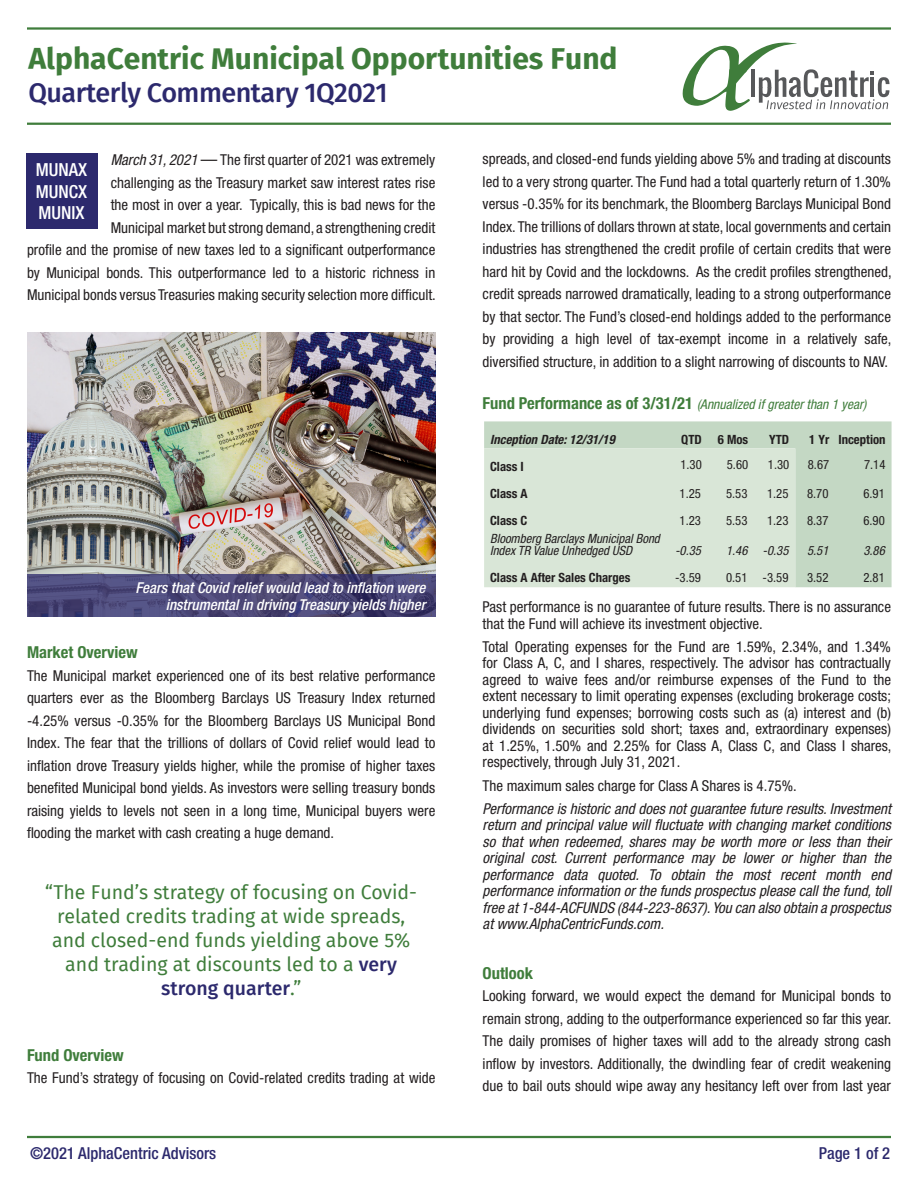
<style>
.page{position:relative;width:918px;height:1188px;background:#fff}
.page>*{position:absolute;margin:0;border:0;box-sizing:border-box;transform-origin:0 0}
.t1{font:700 30px "Fira Sans";color:#3f7d3b}
.t2{font:500 27px "Fira Sans";letter-spacing:-.02em;color:#2c296d}
.t3{font:19.5px/24px "Fira Sans";color:#3f7d3b;text-align:center}
.t4{font:500 condensed 18px "Helvetica Neue LT Std";color:#fff}
.t5{font:700 condensed 16.5px "Helvetica Neue LT Std";color:#3f7d3b}
.t6{font:500 condensed 16.5px "Helvetica Neue LT Std";color:#2c296d}
.t7{font:condensed 15px/22.5px "Helvetica Neue LT Std";color:#231f20;text-align:justify}
.t8{font:italic condensed 15px/16.5px "Helvetica Neue LT Std";color:#231f20;text-align:justify}
.t9{font:italic 500 condensed 15px/16.5px "Helvetica Neue LT Std";color:#fff;text-align:right}
.t10{font:italic condensed 13.5px "Helvetica Neue LT Std";color:#3f7d3b}
.t11{font:condensed 12.75px "Helvetica Neue LT Std";color:#231f20}
.t12{font:italic condensed 12.75px/12px "Helvetica Neue LT Std";color:#231f20}
.t13{font:700 condensed 12.75px "Helvetica Neue LT Std";color:#231f20}
.t14{font:italic 700 condensed 12.75px "Helvetica Neue LT Std";color:#231f20}
.s1{font-style:italic}
.s2{font-size:16.5px}
.s3{font-weight:500;color:#2c296d}
.s4{font-weight:700;font-style:normal;font-size:16.5px}
</style>
<div class="page">
<div style="left:26px;top:153px;width:71px;height:76px;background:#2c296d"></div>
<svg style="left:682px;top:42px;width:208px;height:69px"></svg>
<hr style="left:27px;top:123px;width:864px;height:2px;background:#3f7d3b">
<hr style="left:27px;top:27px;width:864px;height:3px;background:#3f7d3b">
<hr style="left:27px;top:1136px;width:864px;height:2px;background:#3f7d3b">
<img style="left:27px;top:333px;width:408px;height:242px">
<svg style="left:27px;top:575px;width:408px;height:42px;background:#494676"></svg>
<div style="left:484px;top:421px;width:408px;height:166px;background:#c4d8c4"></div>
<div style="left:484px;top:448px;width:311px;height:139px;background:#d9e6d7"></div>
<p class="t1" style="left:28px;top:34px;width:591px">AlphaCentric Municipal Opportunities Fund</p>
<p class="t2" style="left:28px;top:71px;width:361px">Quarterly Commentary 1Q2021</p>
<p class="t7" style="left:27px;top:149px;width:410px;text-align:right"><span class="s1">March 31, 2021</span> <span class="s2">—</span> The first quarter of 2021 was extremely<br>challenging as the Treasury market saw interest rates rise<br>the most in over a year. Typically, this is bad news for the<br>Municipal market but strong demand, a strengthening credit<br>profile and the promise of new taxes led to a significant outperformance by Municipal bonds. This outperformance led to a historic richness in Municipal bonds versus Treasuries making security selection more difficult.</p>
<p class="t4" style="left:36px;top:159px;width:53px">MUNAX</p>
<p class="t4" style="left:36px;top:180px;width:53px">MUNCX</p>
<p class="t4" style="left:39px;top:202px;width:47px">MUNIX</p>
<p class="t9" style="left:135px;top:580px;width:292px">Fears that Covid relief would lead to inflation were instrumental in driving Treasury yields higher</p>
<p class="t5" style="left:27px;top:642px;width:112px">Market Overview</p>
<p class="t7" style="left:27px;top:664px;width:410px">The Municipal market experienced one of its best relative performance quarters ever as the Bloomberg Barclays US Treasury Index returned -4.25% versus -0.35% for the Bloomberg Barclays US Municipal Bond Index. The fear that the trillions of dollars of Covid relief would lead to inflation drove Treasury yields higher, while the promise of higher taxes benefited Municipal bond yields. As investors were selling treasury bonds raising yields to levels not seen in a long time, Municipal buyers were flooding the market with cash creating a huge demand.</p>
<p class="t3" style="left:45px;top:880px;width:373px">“The Fund’s strategy of focusing on Covid&shy;related credits trading at wide spreads, and closed-end funds yielding above 5% and trading at discounts led to a <span class="s3">very strong quarter</span>.”</p>
<p class="t5" style="left:27px;top:1045px;width:98px">Fund Overview</p>
<p class="t7" style="left:27px;top:1067px;width:410px">The Fund’s strategy of focusing on Covid-related credits trading at wide</p>
<p class="t7" style="left:483px;top:148px;width:410px">spreads, and closed-end funds yielding above 5% and trading at discounts led to a very strong quarter. The Fund had a total quarterly return of 1.30% versus -0.35% for its benchmark, the Bloomberg Barclays Municipal Bond Index. The trillions of dollars thrown at state, local governments and certain industries has strengthened the credit profile of certain credits that were hard hit by Covid and the lockdowns. As the credit profiles strengthened, credit spreads narrowed dramatically, leading to a strong outperformance by that sector. The Fund’s closed-end holdings added to the performance by providing a high level of tax-exempt income in a relatively safe, diversified structure, in addition to a slight narrowing of discounts to NAV.</p>
<p class="t10" style="left:483px;top:397px;width:385px"><span class="s4">Fund Performance as of 3/31/21</span> (Annualized if greater than 1 year)</p>
<p class="t14" style="left:490px;top:431px;width:126px">Inception Date: 12/31/19</p>
<p class="t13" style="left:681px;top:431px;width:22px">QTD</p>
<p class="t13" style="left:718px;top:431px;width:32px">6 Mos</p>
<p class="t13" style="left:769px;top:431px;width:22px">YTD</p>
<p class="t13" style="left:809px;top:431px;width:22px">1 Yr</p>
<p class="t13" style="left:838px;top:431px;width:49px">Inception</p>
<p class="t13" style="left:490px;top:458px;width:35px">Class I</p>
<p class="t11" style="left:680px;top:458px;width:23px">1.30</p>
<p class="t11" style="left:727px;top:458px;width:23px">5.60</p>
<p class="t11" style="left:768px;top:458px;width:23px">1.30</p>
<p class="t11" style="left:808px;top:458px;width:23px">8.67</p>
<p class="t11" style="left:864px;top:458px;width:23px">7.14</p>
<p class="t13" style="left:490px;top:485px;width:39px">Class A</p>
<p class="t11" style="left:680px;top:486px;width:23px">1.25</p>
<p class="t11" style="left:726px;top:486px;width:23px">5.53</p>
<p class="t11" style="left:767px;top:486px;width:23px">1.25</p>
<p class="t11" style="left:807px;top:486px;width:23px">8.70</p>
<p class="t11" style="left:863px;top:486px;width:23px">6.91</p>
<p class="t13" style="left:490px;top:512px;width:39px">Class C</p>
<p class="t11" style="left:680px;top:513px;width:23px">1.23</p>
<p class="t11" style="left:726px;top:513px;width:23px">5.53</p>
<p class="t11" style="left:767px;top:513px;width:23px">1.23</p>
<p class="t11" style="left:807px;top:513px;width:23px">8.37</p>
<p class="t11" style="left:863px;top:513px;width:23px">6.90</p>
<p class="t12" style="left:490px;top:533px;width:171px">Bloomberg Barclays Municipal Bond<br>Index TR Value Unhedged USD</p>
<p class="t12" style="left:675px;top:545px;width:27px">-0.35</p>
<p class="t12" style="left:726px;top:545px;width:23px">1.46</p>
<p class="t12" style="left:763px;top:545px;width:27px">-0.35</p>
<p class="t12" style="left:807px;top:545px;width:23px">5.51</p>
<p class="t12" style="left:863px;top:545px;width:23px">3.86</p>
<p class="t13" style="left:490px;top:570px;width:142px">Class A After Sales Charges</p>
<p class="t11" style="left:675px;top:571px;width:27px">-3.59</p>
<p class="t11" style="left:726px;top:571px;width:23px">0.51</p>
<p class="t11" style="left:763px;top:571px;width:27px">-3.59</p>
<p class="t11" style="left:807px;top:571px;width:23px">3.52</p>
<p class="t11" style="left:863px;top:571px;width:23px">2.81</p>
<p class="t7" style="left:483px;top:598px;width:410px;line-height:16.5px">Past performance is no guarantee of future results. There is no assurance that the Fund will achieve its investment objective.</p>
<p class="t7" style="left:483px;top:638px;width:410px;line-height:16.5px">Total Operating expenses for the Fund are 1.59%, 2.34%, and 1.34% for Class A, C, and I shares, respectively. The advisor has contractually agreed to waive fees and/or reimburse expenses of the Fund to the extent necessary to limit operating expenses (excluding brokerage costs; underlying fund expenses; borrowing costs such as (a) interest and (b) dividends on securities sold short; taxes and, extraordinary expenses) at 1.25%, 1.50% and 2.25% for Class A, Class C, and Class I shares, respectively, through July 31, 2021.</p>
<p class="t7" style="left:483px;top:774px;width:316px">The maximum sales charge for Class A Shares is 4.75%.</p>
<p class="t8" style="left:483px;top:801px;width:410px">Performance is historic and does not guarantee future results. Investment return and principal value will fluctuate with changing market conditions so that when redeemed, shares may be worth more or less than their original cost. Current performance may be lower or higher than the performance data quoted. To obtain the most recent month end performance information or the funds prospectus please call the fund, toll free at 1-844-ACFUNDS (844-223-8637). You can also obtain a prospectus at www.AlphaCentricFunds.com.</p>
<p class="t5" style="left:483px;top:963px;width:52px">Outlook</p>
<p class="t7" style="left:483px;top:985px;width:410px">Looking forward, we would expect the demand for Municipal bonds to remain strong, adding to the outperformance experienced so far this year.<br>The daily promises of higher taxes will add to the already strong cash inflow by investors. Additionally, the dwindling fear of credit weakening due to bail outs should wipe away any hesitancy left over from last year</p>
<p class="t6" style="left:30px;top:1143px;width:188px">©2021 AlphaCentric Advisors</p>
<p class="t6" style="left:819px;top:1143px;width:73px">Page 1 of 2</p>
</div>
